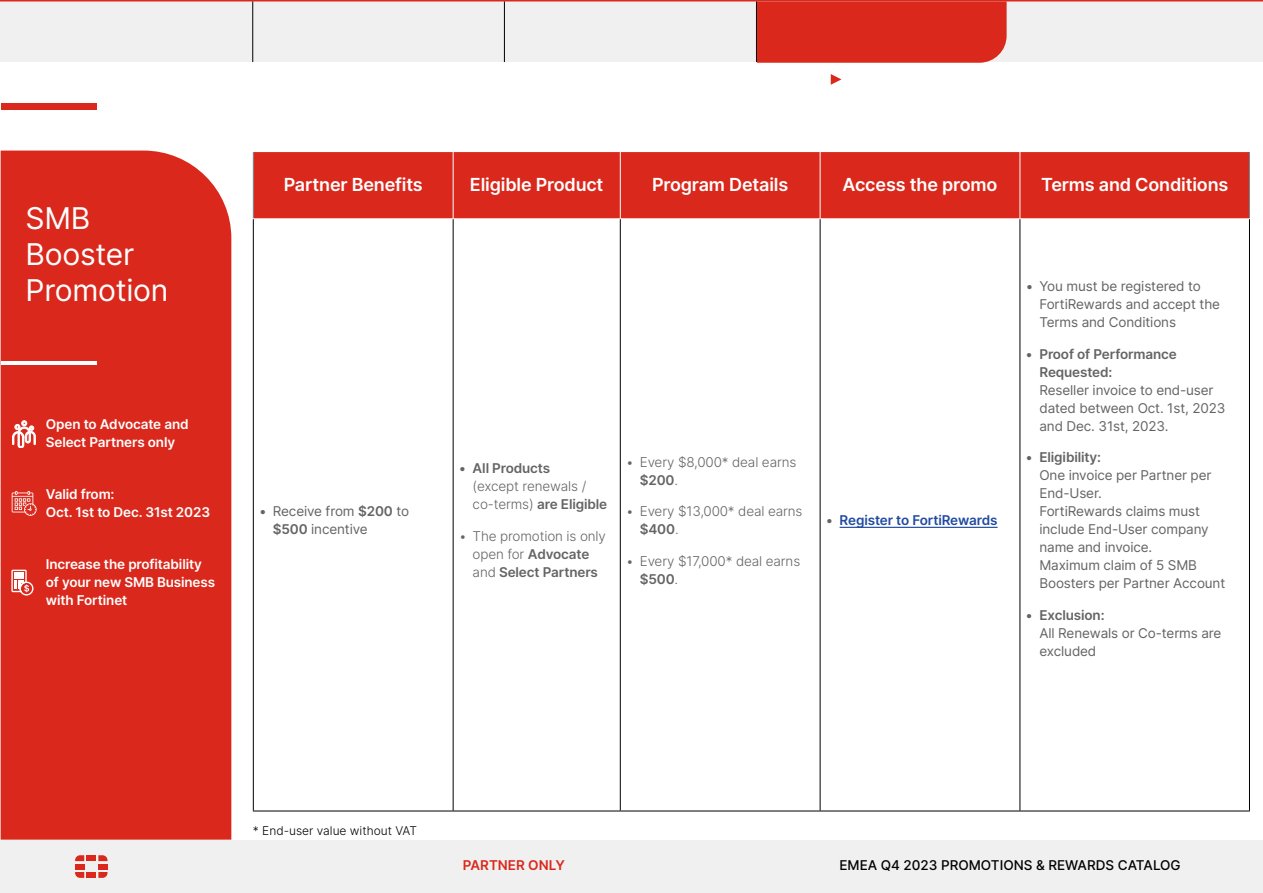
<style>
.page{position:relative;width:1263px;height:893px;background:#fff}
.page>*{position:absolute;margin:0;border:0;box-sizing:border-box;transform-origin:0 0}
.t1{font:30px/36px "Inter";letter-spacing:-.01em;color:#fff}
.t2{font:600 18px "Inter";letter-spacing:-.01em;color:#fff}
.t3{font:13.5px/18px "Inter";letter-spacing:-.01em;color:#646464}
.t4{font:300 13.5px/18px "Inter";letter-spacing:-.01em;color:#646464}
.t5{font:600 13.5px/18px "Inter";letter-spacing:-.01em;color:#fff}
.t6{font:600 13.5px/18px "Inter";letter-spacing:-.01em;color:#646464}
.t7{font:500 13.5px "Inter";color:#000}
.t8{font:600 13.5px "Inter";letter-spacing:-.01em;color:#214ba0}
.t9{font:600 13.5px "Inter";color:#da291c}
.t10{font:300 12px "Inter";color:#000}
.s1{font-weight:600}
.s2{color:#646464}
</style>
<div class="page">
<div style="left:1px;top:0;width:1262px;height:893px;background:#f0f0f0"></div>
<svg style="left:75px;top:855px;width:33px;height:23px"></svg>
<div style="left:0;top:62px;width:1263px;height:778px;background:#fff"></div>
<div style="left:757px;top:2px;width:249px;height:61px;background:#da291c"></div>
<hr style="left:0;top:0;width:1263px;height:2px;background:#da291c">
<hr style="left:252px;top:2px;width:1px;height:60px;background:#000">
<hr style="left:504px;top:2px;width:1px;height:60px;background:#000">
<hr style="left:756px;top:2px;width:1px;height:60px;background:#000">
<div style="left:1px;top:103px;width:95px;height:6px;background:#da291c"></div>
<div style="left:254px;top:152px;width:995px;height:66px;background:#da291c"></div>
<hr style="left:253px;top:152px;width:1px;height:66px;background:#758592">
<hr style="left:1249px;top:152px;width:1px;height:66px;background:#758592">
<hr style="left:453px;top:152px;width:1px;height:66px;background:#fff">
<hr style="left:620px;top:152px;width:1px;height:66px;background:#fff">
<hr style="left:820px;top:152px;width:1px;height:66px;background:#fff">
<hr style="left:1019px;top:152px;width:1px;height:66px;background:#fff">
<hr style="left:253px;top:219px;width:1px;height:592px;background:#000">
<hr style="left:453px;top:219px;width:1px;height:592px;background:#000">
<hr style="left:620px;top:219px;width:1px;height:592px;background:#000">
<hr style="left:820px;top:219px;width:1px;height:592px;background:#000">
<hr style="left:1019px;top:219px;width:1px;height:592px;background:#000">
<hr style="left:1249px;top:219px;width:1px;height:592px;background:#000">
<hr style="left:253px;top:811px;width:200px;height:1px;background:#000">
<hr style="left:453px;top:811px;width:167px;height:1px;background:#000">
<hr style="left:620px;top:811px;width:200px;height:1px;background:#000">
<hr style="left:820px;top:811px;width:200px;height:1px;background:#000">
<hr style="left:1020px;top:811px;width:230px;height:1px;background:#000">
<hr style="left:840px;top:527px;width:157px;height:1px;background:#214ba0">
<div style="left:1px;top:151px;width:230px;height:689px;background:#da291c"></div>
<svg style="left:12px;top:491px;width:25px;height:25px"></svg>
<svg style="left:12px;top:421px;width:23px;height:27px"></svg>
<hr style="left:1px;top:361px;width:95px;height:4px;background:#fff">
<svg style="left:831px;top:74px;width:10px;height:11px"></svg>
<svg style="left:11px;top:570px;width:23px;height:25px"></svg>
<div style="left:14px;top:572px;width:10px;height:6px;background:#fff"></div>
<h1 class="t1" style="left:26px;top:200px;width:144px">SMB<br>Booster<br>Promotion</h1>
<p class="t5" style="left:46px;top:415px;width:144px">Open to Advocate and<br>Select Partners only</p>
<p class="t5" style="left:46px;top:485px;width:166px">Valid from:<br>Oct. 1st to Dec. 31st 2023</p>
<p class="t5" style="left:46px;top:555px;width:171px">Increase the profitability of your new SMB Business with Fortinet</p>
<h2 class="t2" style="left:284px;top:172px;width:141px">Partner Benefits</h2>
<h2 class="t2" style="left:470px;top:172px;width:135px">Eligible Product</h2>
<h2 class="t2" style="left:652px;top:172px;width:138px">Program Details</h2>
<h2 class="t2" style="left:842px;top:172px;width:156px">Access the promo</h2>
<h2 class="t2" style="left:1041px;top:172px;width:189px">Terms and Conditions</h2>
<p class="t3" style="left:273px;top:502px;width:138px;text-indent:-14px">• Receive from <span class="s1">$200</span> to <span class="s1">$500</span> incentive</p>
<p class="t6" style="left:459px;top:459px;width:93px">• All Products</p>
<p class="t4" style="left:473px;top:477px;width:136px">(except renewals / co-terms) <span class="s1">are Eligible</span></p>
<p class="t4" style="left:459px;top:527px;width:148px;text-align:center">• The promotion is only open for <span class="s1">Advocate<br></span>and <span class="s1">Select Partners</span></p>
<p class="t4" style="left:640px;top:453px;width:158px;text-indent:-14px">• Every $8,000* deal earns <span class="s1">$200</span>.</p>
<p class="t4" style="left:640px;top:502px;width:164px;text-indent:-14px">• Every $13,000* deal earns <span class="s1">$400</span>.</p>
<p class="t4" style="left:640px;top:552px;width:162px;text-indent:-14px">• Every $17,000* deal earns <span class="s1">$500</span>.</p>
<p class="t8" style="left:826px;top:510px;width:173px"><span class="s2">•</span> Register to FortiRewards</p>
<p class="t3" style="left:1039px;top:277px;width:182px;text-indent:-14px">• You must be registered to<br>FortiRewards and accept the<br>Terms and Conditions</p>
<p class="t6" style="left:1039px;top:344px;width:139px;text-indent:-14px">• Proof of Performance<br>Requested:</p>
<p class="t3" style="left:1039px;top:380px;width:187px">Reseller invoice to end-user dated between Oct. 1st, 2023 and Dec. 31st, 2023.</p>
<p class="t6" style="left:1026px;top:448px;width:77px">• Eligibility:</p>
<p class="t3" style="left:1039px;top:466px;width:187px">One invoice per Partner per<br>End-User.<br>FortiRewards claims must include End-User company name and invoice.<br>Maximum claim of 5 SMB<br>Boosters per Partner Account</p>
<p class="t6" style="left:1026px;top:605px;width:80px">• Exclusion:</p>
<p class="t3" style="left:1039px;top:623px;width:183px">All Renewals or Co-terms are excluded</p>
<p class="t10" style="left:253px;top:822px;width:166px">* End-user value without VAT</p>
<p class="t9" style="left:463px;top:855px;width:104px">PARTNER ONLY</p>
<p class="t7" style="left:839px;top:855px;width:343px">EMEA Q4 2023 PROMOTIONS &amp; REWARDS CATALOG</p>
</div>
